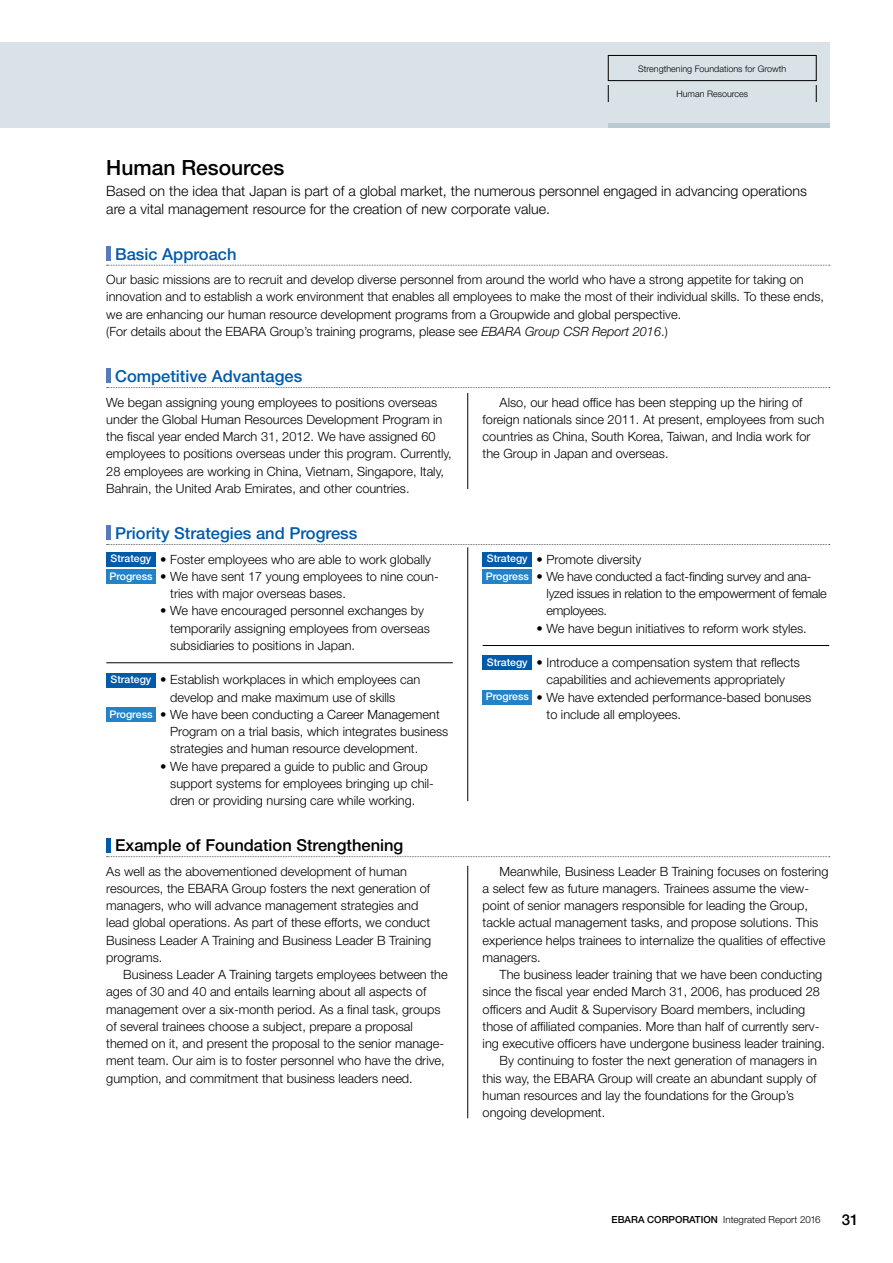
<style>
.page{position:relative;width:893px;height:1263px;background:#fff}
.page>*{position:absolute;margin:0;border:0;box-sizing:border-box;transform-origin:0 0}
.t1{font:500 21px "Helvetica Neue LT Std";color:#000}
.t2{font:500 16.5px "Helvetica Neue LT Std";color:#005aaa}
.t3{font:500 16.5px "Helvetica Neue LT Std";color:#000}
.t4{font:500 15px "Helvetica Neue LT Std";color:#000}
.t5{font:300 14.25px/17.2px "Helvetica Neue LT Std";color:#000}
.t6{font:300 12.75px/17.2px "Helvetica Neue LT Std";color:#000}
.t7{font:300 12.75px "Helvetica Neue LT Std";letter-spacing:-.02em;color:#000}
.t8{font:300 9.75px "Helvetica Neue LT Std";color:#000}
.t9{font:300 9px "Helvetica Neue LT Std";color:#000}
.s1{font-style:italic}
.s2{font-weight:500;font-size:10.5px;color:#fff}
.s3{font-weight:500}
</style>
<div class="page">
<div style="left:0;top:43px;width:829px;height:85px;background:#d8e2e7"></div>
<div style="left:608px;top:123px;width:221px;height:5px;background:#bacad3"></div>
<hr style="left:467px;top:866px;width:1px;height:252px;background:#000">
<svg style="left:107px;top:265px;width:723px;height:1px"></svg>
<svg style="left:107px;top:387px;width:723px;height:1px"></svg>
<div style="left:106px;top:246px;width:5px;height:15px;background:#587abc"></div>
<div style="left:106px;top:369px;width:5px;height:14px;background:#587abc"></div>
<svg style="left:107px;top:544px;width:723px;height:1px"></svg>
<div style="left:106px;top:526px;width:5px;height:14px;background:#587abc"></div>
<div style="left:106px;top:552px;width:50px;height:15px;background:#005aaa"></div>
<div style="left:106px;top:569px;width:50px;height:15px;background:#2383c6"></div>
<hr style="left:106px;top:662px;width:347px;height:1px;background:#000">
<div style="left:106px;top:673px;width:50px;height:15px;background:#005aaa"></div>
<div style="left:106px;top:707px;width:50px;height:15px;background:#2383c6"></div>
<div style="left:483px;top:552px;width:49px;height:15px;background:#005aaa"></div>
<div style="left:483px;top:569px;width:49px;height:15px;background:#2383c6"></div>
<hr style="left:483px;top:645px;width:346px;height:1px;background:#000">
<div style="left:483px;top:655px;width:49px;height:15px;background:#005aaa"></div>
<div style="left:483px;top:690px;width:49px;height:15px;background:#2383c6"></div>
<svg style="left:107px;top:856px;width:723px;height:1px"></svg>
<div style="left:106px;top:838px;width:5px;height:14px;background:#005aaa"></div>
<hr style="left:467px;top:393px;width:1px;height:96px;background:#000">
<div style="left:608px;top:55px;width:208px;height:26px;border:1px solid #000"></div>
<svg style="left:608px;top:85px;width:1px;height:17px"></svg>
<svg style="left:816px;top:85px;width:1px;height:17px"></svg>
<hr style="left:467px;top:547px;width:1px;height:254px;background:#000">
<p class="t9" style="left:638px;top:63px;width:150px">Strengthening Foundations for Growth</p>
<p class="t9" style="left:676px;top:89px;width:73px">Human Resources</p>
<h1 class="t1" style="left:106px;top:155px;width:180px">Human Resources</h1>
<p class="t5" style="left:106px;top:182px;width:702px">Based on the idea that Japan is part of a global market, the numerous personnel engaged in advancing operations are a vital management resource for the creation of new corporate value.</p>
<p class="t2" style="left:115px;top:244px;width:123px">Basic Approach</p>
<p class="t6" style="left:106px;top:271px;width:719px">Our basic missions are to recruit and develop diverse personnel from around the world who have a strong appetite for taking on innovation and to establish a work environment that enables all employees to make the most of their individual skills. To these ends, we are enhancing our human resource development programs from a Groupwide and global perspective.<br>(For details about the EBARA Group’s training programs, please see <span class="s1">EBARA Group CSR Report 2016</span>.)</p>
<p class="t2" style="left:115px;top:366px;width:189px">Competitive Advantages</p>
<p class="t6" style="left:106px;top:393px;width:347px">We began assigning young employees to positions overseas under the Global Human Resources Development Program in the fiscal year ended March 31, 2012. We have assigned 60 employees to positions overseas under this program. Currently, 28 employees are working in China, Vietnam, Singapore, Italy, Bahrain, the United Arab Emirates, and other countries.</p>
<p class="t6" style="left:483px;top:393px;width:343px;text-indent:17px">Also, our head office has been stepping up the hiring of foreign nationals since 2011. At present, employees from such countries as China, South Korea, Taiwan, and India work for the Group in Japan and overseas.</p>
<p class="t2" style="left:115px;top:523px;width:244px">Priority Strategies and Progress</p>
<p class="t6" style="left:111px;top:550px;width:322px"><span class="s2">Strategy</span> • Foster employees who are able to work globally</p>
<p class="t6" style="left:109px;top:567px;width:331px"><span class="s2">Progress</span> • We have sent 17 young employees to nine coun-</p>
<p class="t6" style="left:170px;top:585px;width:177px">tries with major overseas bases.</p>
<p class="t6" style="left:170px;top:602px;width:261px;text-indent:-10px">• We have encouraged personnel exchanges by temporarily assigning employees from overseas subsidiaries to positions in Japan.</p>
<p class="t6" style="left:111px;top:671px;width:311px"><span class="s2">Strategy</span> • Establish workplaces in which employees can</p>
<p class="t6" style="left:170px;top:688px;width:227px">develop and make maximum use of skills</p>
<p class="t6" style="left:109px;top:705px;width:332px"><span class="s2">Progress</span> • We have been conducting a Career Management</p>
<p class="t6" style="left:170px;top:723px;width:280px">Program on a trial basis, which integrates business</p>
<p class="t6" style="left:170px;top:740px;width:249px">strategies and human resource development.</p>
<p class="t6" style="left:170px;top:757px;width:265px;text-indent:-10px">• We have prepared a guide to public and Group support systems for employees bringing up chil&shy;dren or providing nursing care while working.</p>
<p class="t6" style="left:487px;top:550px;width:156px"><span class="s2">Strategy</span> • Promote diversity</p>
<p class="t7" style="left:486px;top:568px;width:327px"><span class="s2">Progress</span> • We have conducted a fact-finding survey and ana-</p>
<p class="t7" style="left:547px;top:586px;width:282px">lyzed issues in relation to the empowerment of female</p>
<p class="t7" style="left:547px;top:603px;width:62px">employees.</p>
<p class="t6" style="left:537px;top:619px;width:272px">• We have begun initiatives to reform work styles.</p>
<p class="t6" style="left:487px;top:654px;width:315px"><span class="s2">Strategy</span> • Introduce a compensation system that reflects</p>
<p class="t6" style="left:547px;top:671px;width:240px">capabilities and achievements appropriately</p>
<p class="t6" style="left:486px;top:688px;width:327px"><span class="s2">Progress</span> • We have extended performance-based bonuses</p>
<p class="t6" style="left:547px;top:705px;width:136px">to include all employees.</p>
<p class="t3" style="left:115px;top:835px;width:290px">Example of Foundation Strengthening</p>
<p class="t6" style="left:106px;top:862px;width:326px">As well as the abovementioned development of human resources, the EBARA Group fosters the next generation of managers, who will advance management strategies and lead global operations. As part of these efforts, we conduct Business Leader A Training and Business Leader B Training programs.</p>
<p class="t6" style="left:106px;top:966px;width:343px;text-indent:17px">Business Leader A Training targets employees between the ages of 30 and 40 and entails learning about all aspects of management over a six-month period. As a final task, groups of several trainees choose a subject, prepare a proposal themed on it, and present the proposal to the senior manage&shy;ment team. Our aim is to foster personnel who have the drive, gumption, and commitment that business leaders need.</p>
<p class="t6" style="left:483px;top:862px;width:347px;text-indent:17px">Meanwhile, Business Leader B Training focuses on fostering a select few as future managers. Trainees assume the view&shy;point of senior managers responsible for leading the Group, tackle actual management tasks, and propose solutions. This experience helps trainees to internalize the qualities of effective managers.</p>
<p class="t6" style="left:500px;top:966px;width:324px">The business leader training that we have been conducting</p>
<p class="t6" style="left:483px;top:983px;width:339px">since the fiscal year ended March 31, 2006, has produced 28</p>
<p class="t6" style="left:483px;top:1000px;width:324px">officers and Audit &amp; Supervisory Board members, including</p>
<p class="t6" style="left:483px;top:1017px;width:338px">those of affiliated companies. More than half of currently serv-</p>
<p class="t6" style="left:483px;top:1035px;width:344px">ing executive officers have undergone business leader training.</p>
<p class="t6" style="left:500px;top:1052px;width:319px">By continuing to foster the next generation of managers in</p>
<p class="t6" style="left:483px;top:1069px;width:335px">this way, the EBARA Group will create an abundant supply of</p>
<p class="t6" style="left:483px;top:1086px;width:313px">human resources and lay the foundations for the Group’s</p>
<p class="t6" style="left:483px;top:1104px;width:124px">ongoing development.</p>
<p class="t8" style="left:612px;top:1214px;width:211px"><span class="s3">EBARA CORPORATION</span> Integrated Report 2016</p>
<p class="t4" style="left:842px;top:1210px;width:18px">31</p>
</div>
